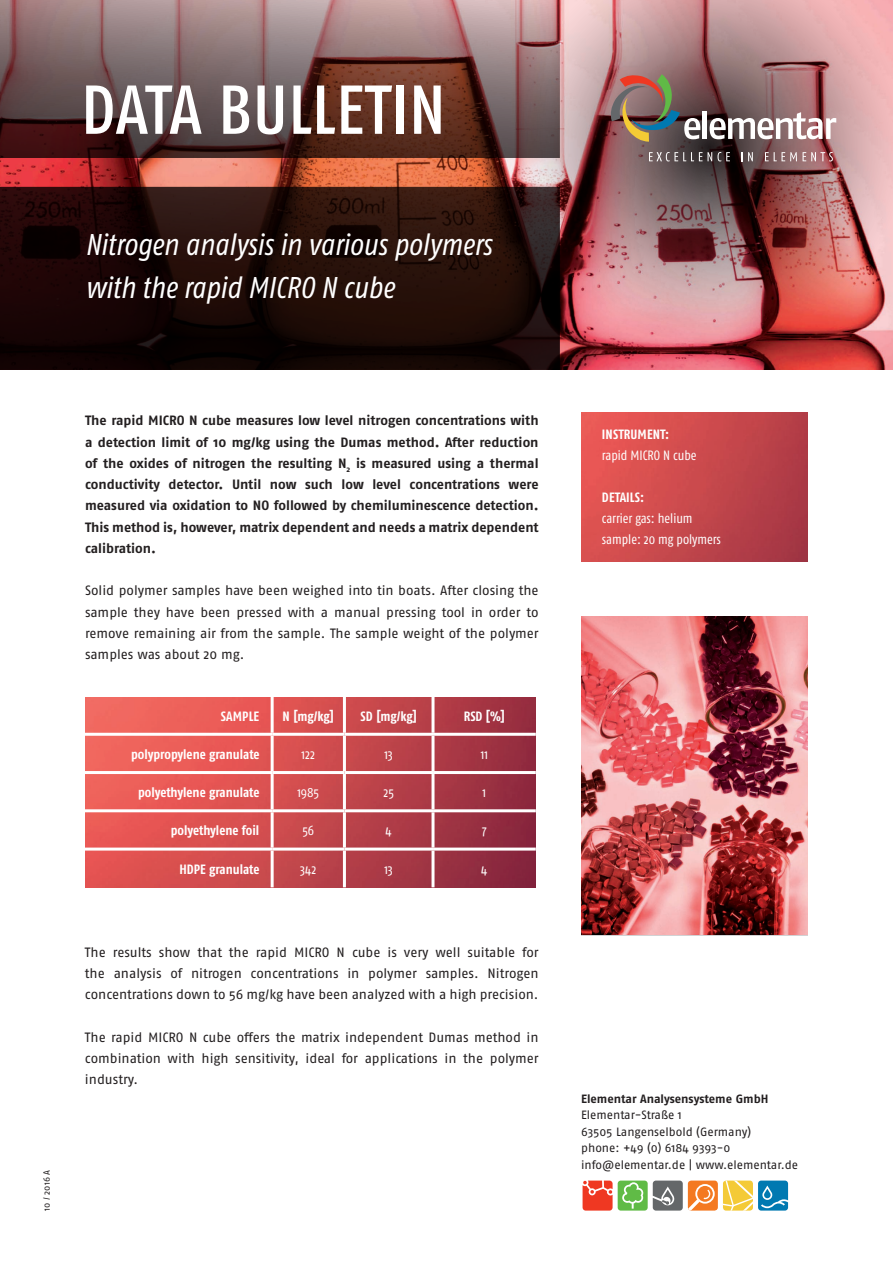
<style>
.page{position:relative;width:893px;height:1263px;background:#fff}
.page>*{position:absolute;margin:0;border:0;box-sizing:border-box;transform-origin:0 0}
.t1{font:500 condensed 69px "Fago Pro";letter-spacing:.01em;color:#fff}
.t2{font:italic condensed 30px/42.5px "Fago Pro";color:#fff}
.t3{font:13.5px/21.3px "Fago Pro";color:#231f20;text-align:justify}
.t4{font:700 13.5px/21.3px "Fago Pro";color:#231f20;text-align:justify}
.t5{font:700 condensed 13.5px "Fago Pro";color:#fff}
.t6{font:condensed 13.5px/21px "Fago Pro";color:#fff}
.t7{font:12px/16.5px "Fago Pro";letter-spacing:-.005em;color:#231f20}
.t8{font:700 12px "Fago Pro";color:#231f20}
.t9{font:9px "Fago Pro";color:#231f20}
</style>
<div class="page">
<img style="left:560px;top:343px;width:333px;height:27px">
<svg style="left:0;top:0;width:560px;height:370px;background:#51312d"></svg>
<img style="left:581px;top:412px;width:227px;height:149px">
<img style="left:85px;top:697px;width:450px;height:191px">
<img style="left:513px;top:0;width:380px;height:343px">
<div style="left:618px;top:1180px;width:30px;height:30px;background:#60bb46;border-radius:3px"></div>
<svg style="left:622px;top:1182px;width:21px;height:26px"></svg>
<svg style="left:583px;top:1180px;width:30px;height:30px"></svg>
<div style="left:688px;top:1180px;width:30px;height:30px;background:#f47921;border-radius:3px"></div>
<div style="left:695px;top:1184px;width:20px;height:19px;border:2px solid #fff;border-radius:50%"></div>
<svg style="left:653px;top:1180px;width:58px;height:30px"></svg>
<svg style="left:723px;top:1180px;width:65px;height:30px;background:#97b695"></svg>
<img style="left:609px;top:74px;width:92px;height:68px">
<hr style="left:703px;top:111px;width:4px;height:28px;background:#fff">
<svg style="left:710px;top:112px;width:126px;height:27px"></svg>
<svg style="left:649px;top:152px;width:81px;height:9px"></svg>
<svg style="left:748px;top:152px;width:5px;height:9px"></svg>
<svg style="left:765px;top:152px;width:32px;height:9px"></svg>
<svg style="left:803px;top:152px;width:30px;height:9px"></svg>
<img style="left:581px;top:617px;width:227px;height:317px">
<hr style="left:271px;top:696px;width:3px;height:37px;background:#fff">
<hr style="left:343px;top:696px;width:3px;height:37px;background:#fff">
<hr style="left:85px;top:733px;width:187px;height:3px;background:#fff">
<hr style="left:272px;top:733px;width:72px;height:3px;background:#fff">
<hr style="left:271px;top:736px;width:3px;height:35px;background:#fff">
<hr style="left:344px;top:733px;width:89px;height:3px;background:#fff">
<hr style="left:343px;top:736px;width:3px;height:35px;background:#fff">
<hr style="left:433px;top:733px;width:103px;height:3px;background:#fff">
<hr style="left:85px;top:771px;width:187px;height:3px;background:#fff">
<hr style="left:272px;top:771px;width:72px;height:3px;background:#fff">
<hr style="left:271px;top:774px;width:3px;height:35px;background:#fff">
<hr style="left:344px;top:771px;width:89px;height:3px;background:#fff">
<hr style="left:343px;top:774px;width:3px;height:35px;background:#fff">
<hr style="left:433px;top:771px;width:103px;height:3px;background:#fff">
<hr style="left:85px;top:809px;width:187px;height:3px;background:#fff">
<hr style="left:272px;top:809px;width:72px;height:3px;background:#fff">
<hr style="left:271px;top:812px;width:3px;height:35px;background:#fff">
<hr style="left:344px;top:809px;width:89px;height:3px;background:#fff">
<hr style="left:343px;top:812px;width:3px;height:35px;background:#fff">
<hr style="left:433px;top:809px;width:103px;height:3px;background:#fff">
<hr style="left:85px;top:847px;width:187px;height:3px;background:#fff">
<hr style="left:272px;top:847px;width:72px;height:3px;background:#fff">
<hr style="left:271px;top:850px;width:3px;height:37px;background:#fff">
<hr style="left:344px;top:847px;width:89px;height:3px;background:#fff">
<hr style="left:343px;top:850px;width:3px;height:37px;background:#fff">
<hr style="left:433px;top:847px;width:103px;height:3px;background:#fff">
<hr style="left:431px;top:696px;width:3px;height:37px;background:#fff">
<hr style="left:431px;top:736px;width:3px;height:35px;background:#fff">
<hr style="left:431px;top:774px;width:3px;height:35px;background:#fff">
<hr style="left:431px;top:812px;width:3px;height:35px;background:#fff">
<hr style="left:431px;top:850px;width:3px;height:37px;background:#fff">
<h1 class="t1" style="left:81px;top:68px;width:366px">DATA BULLETIN</h1>
<h2 class="t2" style="left:85px;top:223px;width:408px">Nitrogen analysis in various polymers with the rapid MICRO N cube</h2>
<p class="t9" style="left:41px;top:1211px;width:42px;rotate:-90deg">10 / 2016 A</p>
<p class="t4" style="left:85px;top:410px;width:455px">The rapid MICRO N cube measures low level nitrogen concentrations with a detection limit of 10 mg/kg using the Dumas method. After reduction of the oxides of nitrogen the resulting N<sub>2</sub> is measured using a thermal conductivity detector. Until now such low level concentrations were measured via oxidation to NO followed by chemiluminescence detection.<br>This method is, however, matrix dependent and needs a matrix dependent calibration.</p>
<p class="t3" style="left:85px;top:580px;width:455px">Solid polymer samples have been weighed into tin boats. After closing the sample they have been pressed with a manual pressing tool in order to remove remaining air from the sample. The sample weight of the polymer samples was about 20 mg.</p>
<p class="t5" style="left:221px;top:708px;width:40px">SAMPLE</p>
<p class="t5" style="left:283px;top:708px;width:53px">N [mg/kg]</p>
<p class="t5" style="left:361px;top:708px;width:58px">SD [mg/kg]</p>
<p class="t5" style="left:464px;top:708px;width:43px">RSD [%]</p>
<p class="t5" style="left:131px;top:746px;width:130px">polypropylene granulate</p>
<p class="t6" style="left:302px;top:743px;width:15px">122</p>
<p class="t6" style="left:384px;top:743px;width:10px">13</p>
<p class="t6" style="left:481px;top:743px;width:9px">11</p>
<p class="t5" style="left:138px;top:784px;width:123px">polyethylene granulate</p>
<p class="t6" style="left:297px;top:782px;width:23px">1985</p>
<p class="t6" style="left:384px;top:782px;width:12px">25</p>
<p class="t6" style="left:483px;top:782px;width:5px">1</p>
<p class="t5" style="left:171px;top:822px;width:90px">polyethylene foil</p>
<p class="t6" style="left:302px;top:820px;width:13px">56</p>
<p class="t6" style="left:386px;top:820px;width:8px">4</p>
<p class="t6" style="left:482px;top:820px;width:6px">7</p>
<p class="t5" style="left:179px;top:861px;width:81px">HDPE granulate</p>
<p class="t6" style="left:300px;top:858px;width:17px">342</p>
<p class="t6" style="left:384px;top:858px;width:10px">13</p>
<p class="t6" style="left:481px;top:858px;width:8px">4</p>
<p class="t3" style="left:85px;top:941px;width:455px">The results show that the rapid MICRO N cube is very well suitable for the analysis of nitrogen concentrations in polymer samples. Nitrogen concentrations down to 56 mg/kg have been analyzed with a high precision.</p>
<p class="t3" style="left:85px;top:1026px;width:455px">The rapid MICRO N cube offers the matrix independent Dumas method in combination with high sensitivity, ideal for applications in the polymer industry.</p>
<p class="t5" style="left:602px;top:426px;width:69px">INSTRUMENT:</p>
<p class="t6" style="left:602px;top:445px;width:96px">rapid MICRO N cube</p>
<p class="t5" style="left:602px;top:489px;width:44px">DETAILS:</p>
<p class="t6" style="left:602px;top:508px;width:120px">carrier gas: helium sample: 20 mg polymers</p>
<p class="t8" style="left:581px;top:1091px;width:189px">Elementar Analysensysteme GmbH</p>
<p class="t7" style="left:581px;top:1107px;width:219px">Elementar-Straße 1<br>63505 Langenselbold (Germany)<br>phone: +49 (0) 6184 9393-0 info@elementar.de | www.elementar.de</p>
</div>
